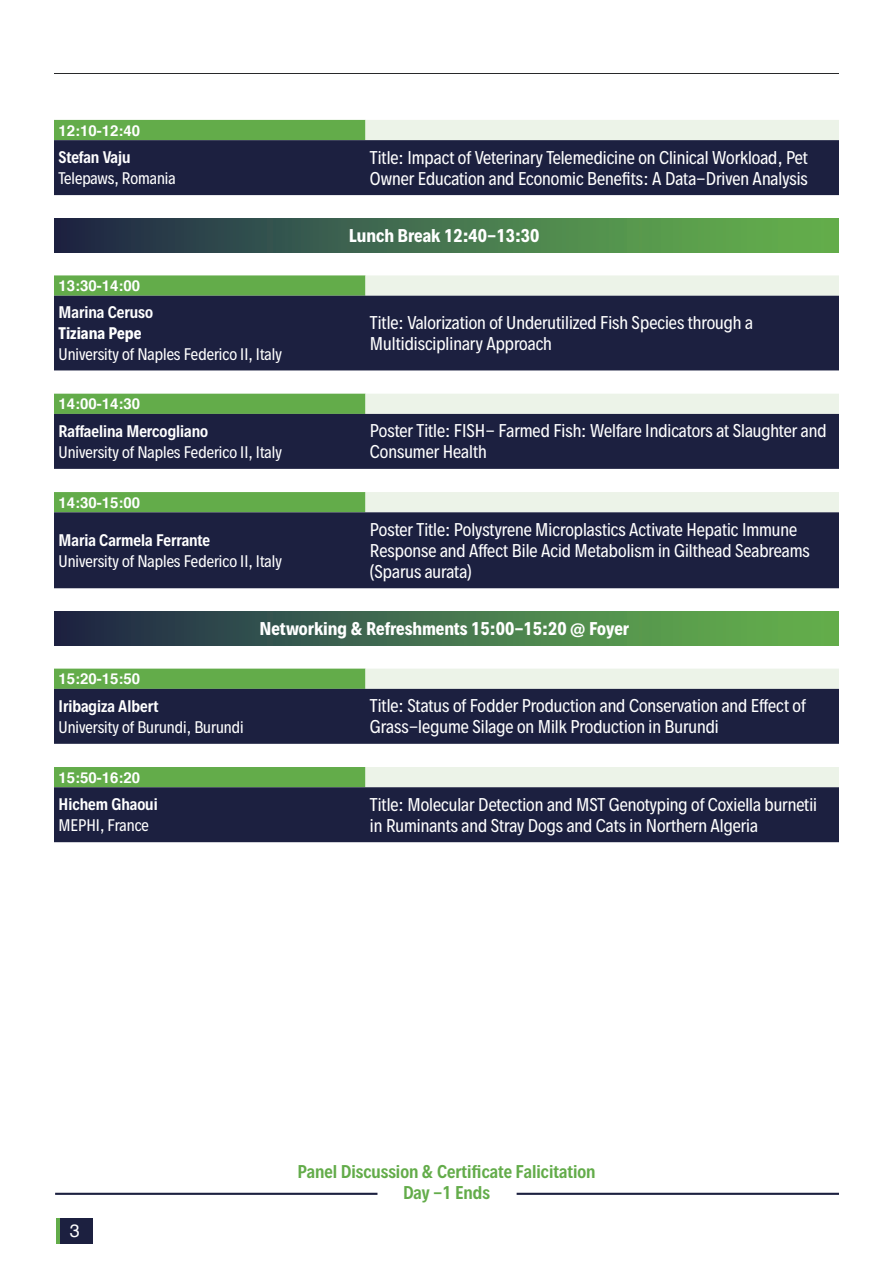
<style>
.page{position:relative;width:893px;height:1263px;background:#fff}
.page>*{position:absolute;margin:0;border:0;box-sizing:border-box;transform-origin:0 0}
.t1{font:18px "Helvetica";color:#fff}
.t2{font:16.5px/21px "Decalotype";color:#fff}
.t3{font:700 16.5px "Decalotype";color:#fff}
.t4{font:600 16.5px/21px "Decalotype";color:#63ac4a;text-align:center}
.t5{font:15px/21px "Decalotype";color:#fff}
.t6{font:700 15px "Helvetica";color:#fff}
.t7{font:600 15px/21px "Decalotype";color:#fff}
.s1{font-weight:600}
.s2{font-weight:700}
.s3{font-weight:400}
</style>
<div class="page">
<hr style="left:54px;top:73px;width:785px;height:1px;background:#28292a">
<div style="left:56px;top:1218px;width:37px;height:25px;background:#1c2040"></div>
<hr style="left:56px;top:1218px;width:3px;height:25px;background:#63ac4a">
<div style="left:54px;top:120px;width:311px;height:20px;background:#63ac4a"></div>
<div style="left:365px;top:120px;width:474px;height:20px;background:#ecf3e8"></div>
<svg style="left:54px;top:140px;width:785px;height:702px;fill:#1c2040"></svg>
<div style="left:54px;top:218px;width:785px;height:34px;background:linear-gradient(to right,#1f294a,#69bb4f)"></div>
<div style="left:54px;top:611px;width:785px;height:34px;background:linear-gradient(to right,#1f294a,#69bb4f)"></div>
<hr style="left:55px;top:1193px;width:322px;height:2px;background:#1c2040">
<hr style="left:517px;top:1193px;width:322px;height:2px;background:#1c2040">
<p class="t6" style="left:58px;top:118px;width:83px">12:10-12:40</p>
<p class="t5" style="left:58px;top:147px;width:119px"><span class="s1">Stefan Vaju<br></span>Telepaws, Romania</p>
<p class="t2" style="left:370px;top:147px;width:439px">Title: Impact of Veterinary Telemedicine on Clinical Workload, Pet<br>Owner Education and Economic Benefits: A Data-Driven Analysis</p>
<p class="t3" style="left:349px;top:224px;width:192px">Lunch Break 12:40-13:30</p>
<p class="t6" style="left:58px;top:274px;width:83px">13:30-14:00</p>
<p class="t5" style="left:58px;top:302px;width:225px"><span class="s1">Marina Ceruso<br></span><span class="s2">Tiziana Pepe<br></span>University of Naples Federico II, Italy</p>
<p class="t2" style="left:370px;top:312px;width:385px">Title: Valorization of Underutilized Fish Species through a<br>Multidisciplinary Approach</p>
<p class="t6" style="left:58px;top:392px;width:83px">14:00-14:30</p>
<p class="t5" style="left:58px;top:420px;width:225px"><span class="s1">Raffaelina Mercogliano<br></span>University of Naples Federico II, Italy</p>
<p class="t2" style="left:370px;top:420px;width:458px">Poster Title: FISH- Farmed Fish: Welfare Indicators at Slaughter and<br>Consumer Health</p>
<p class="t6" style="left:58px;top:490px;width:83px">14:30-15:00</p>
<p class="t5" style="left:58px;top:529px;width:225px"><span class="s1">Maria Carmela Ferrante<br></span>University of Naples Federico II, Italy</p>
<p class="t2" style="left:370px;top:519px;width:441px">Poster Title: Polystyrene Microplastics Activate Hepatic Immune<br>Response and Affect Bile Acid Metabolism in Gilthead Seabreams (Sparus aurata)</p>
<p class="t3" style="left:259px;top:617px;width:371px">Networking &amp; Refreshments 15:00-15:20 @ Foyer</p>
<p class="t6" style="left:58px;top:667px;width:83px">15:20-15:50</p>
<p class="t5" style="left:58px;top:695px;width:187px"><span class="s1">Iribagiza Albert<br></span>University of Burundi, Burundi</p>
<p class="t2" style="left:370px;top:695px;width:437px">Title: Status of Fodder Production and Conservation and Effect of<br>Grass-legume Silage on Milk Production in Burundi</p>
<p class="t6" style="left:58px;top:765px;width:83px">15:50-16:20</p>
<p class="t7" style="left:58px;top:794px;width:101px">Hichem Ghaoui<br><span class="s3">MEPHI, France</span></p>
<p class="t2" style="left:370px;top:794px;width:449px">Title: Molecular Detection and MST Genotyping of Coxiella burnetii in Ruminants and Stray Dogs and Cats in Northern Algeria</p>
<p class="t1" style="left:70px;top:1217px;width:12px">3</p>
<p class="t4" style="left:297px;top:1160px;width:300px">Panel Discussion &amp; Certificate Falicitation<br>Day -1 Ends</p>
</div>
